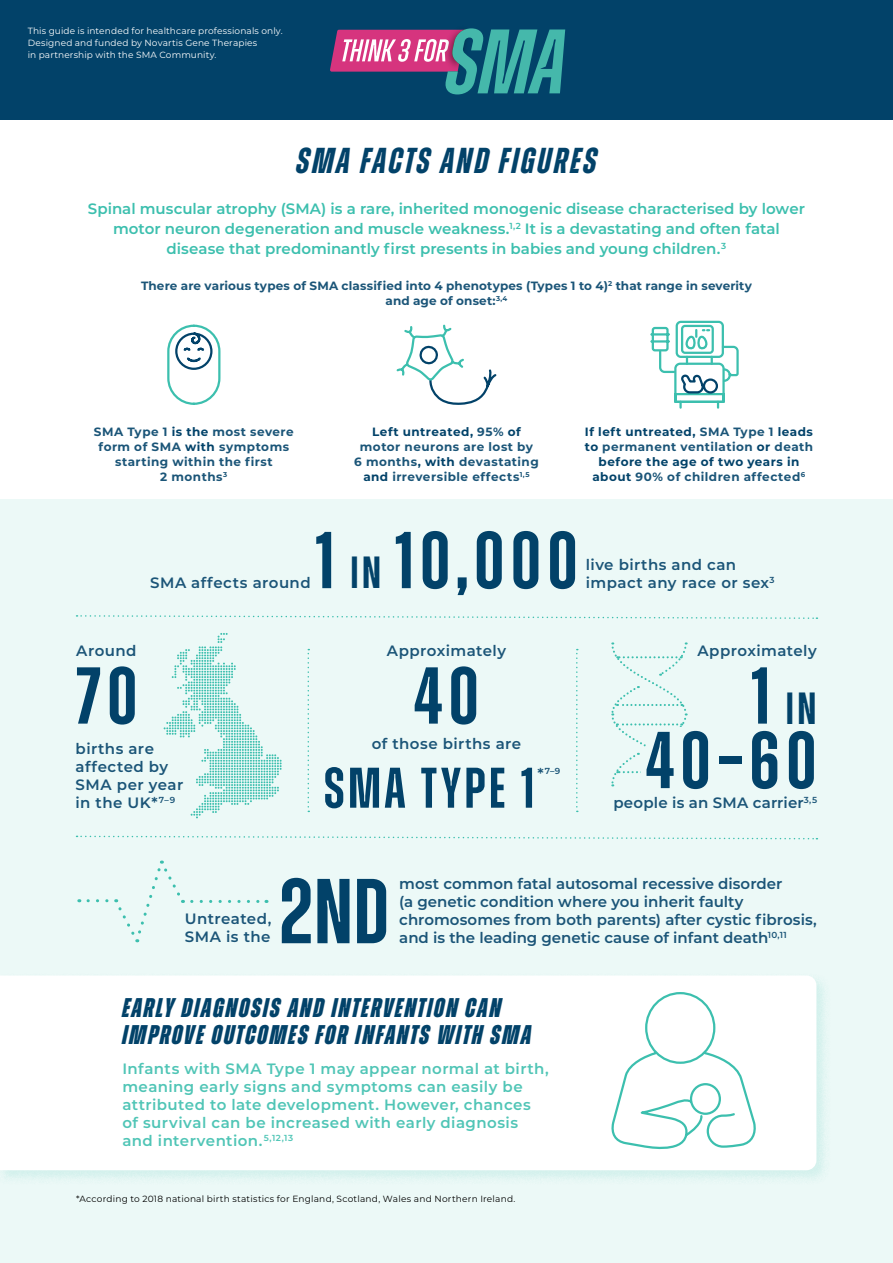
<style>
.page{position:relative;width:893px;height:1263px;background:#fff}
.page>*{position:absolute;margin:0;border:0;box-sizing:border-box;transform-origin:0 0}
.t1{font:600 91.95px "Zuume";color:#024269}
.t2{font:600 80.4px "Zuume";letter-spacing:.08em;color:#024269}
.t3{font:600 57.15px "Zuume";letter-spacing:.06em;color:#024269}
.t4{font:600 45px "Zuume";color:#024269}
.t5{font:italic 700 36px "Zuume Cut";letter-spacing:.075em;color:#024269}
.t6{font:italic 800 27px/27px "Zuume Cut";letter-spacing:.075em;color:#024269}
.t7{font:600 15px/18px "Montserrat";letter-spacing:.015em;color:#1b5578}
.t8{font:600 15px/19.5px "Montserrat";color:#3cbfae;text-align:center}
.t9{font:600 15px/18px "Montserrat";letter-spacing:.03em;color:#50c5b6}
.t10{font:600 15px "Montserrat";letter-spacing:.035em;color:#1b5578}
.t11{font:700 12px/15px "Montserrat";letter-spacing:.035em;color:#1b5578;text-align:center}
.t12{font:700 12px/15px "Montserrat";letter-spacing:.04em;color:#024269;text-align:center}
.t13{font:700 12px/15px "Montserrat";letter-spacing:.01em;color:#1b5578;text-align:center}
.t14{font:9px/12px "Montserrat";letter-spacing:.015em;color:#fff}
.t15{font:9px "Montserrat";letter-spacing:.025em;color:#000}
.t16{font:600 8.7px "Montserrat";color:#1b5578}
.s1{color:#024269}
.s2{color:#1b5578}
.s3{font-size:45px}
.s4{font-size:15px}
.s5{font-size:80.4px}
</style>
<div class="page">
<div style="left:0;top:500px;width:893px;height:763px;background:#ecf9f7"></div>
<div style="left:0;top:0;width:893px;height:120px;background:#024269"></div>
<div style="left:0;top:973px;width:830px;height:211px;background:#e1f5f2"></div>
<div style="left:0;top:974px;width:818px;height:198px;background:#fff"></div>
<svg style="left:167px;top:324px;width:54px;height:81px"></svg>
<svg style="left:396px;top:324px;width:101px;height:81px"></svg>
<svg style="left:650px;top:320px;width:89px;height:89px"></svg>
<svg style="left:611px;top:642px;width:77px;height:145px"></svg>
<svg style="left:77px;top:615px;width:740px;height:4px"></svg>
<svg style="left:164px;top:633px;width:118px;height:185px"></svg>
<svg style="left:308px;top:649px;width:1px;height:163px"></svg>
<svg style="left:576px;top:649px;width:2px;height:163px"></svg>
<svg style="left:77px;top:835px;width:740px;height:5px"></svg>
<svg style="left:88px;top:860px;width:97px;height:82px"></svg>
<svg style="left:192px;top:900px;width:75px;height:3px"></svg>
<svg style="left:611px;top:991px;width:145px;height:163px;background:#f0faf8"></svg>
<svg style="left:330px;top:28px;width:235px;height:66px"></svg>
<p class="t14" style="left:28px;top:24px;width:256px">This guide is intended for healthcare professionals only.<br>Designed and funded by Novartis Gene Therapies<br>in partnership with the SMA Community.</p>
<p class="t5" style="left:296px;top:142px;width:301px">SMA FACTS AND FIGURES</p>
<p class="t8" style="left:88px;top:199px;width:718px">Spinal muscular atrophy (SMA) is a rare, inherited monogenic disease characterised by lower motor neuron degeneration and muscle weakness.<sup>1,2</sup> It is a devastating and often fatal disease that predominantly first presents in babies and young children.<sup>3</sup></p>
<p class="t13" style="left:141px;top:278px;width:612px">There are various types of SMA classified into 4 phenotypes (Types 1 to 4)<sup>2</sup> that range in severity and age of onset:<sup>3,4</sup></p>
<p class="t11" style="left:94px;top:423px;width:201px">SMA Type 1 <span class="s1">is the</span> most severe form of SMA <span class="s1">with</span> symptoms starting within the first<br>2 months<sup>3</sup></p>
<p class="t11" style="left:354px;top:423px;width:186px"><span class="s1">Left untreated,</span> 95% <span class="s1">of </span>motor neurons are lost by<br>6 months<span class="s1">, with</span> devastating <span class="s1">and</span> irreversible effects<sup>1,5</sup></p>
<p class="t12" style="left:585px;top:423px;width:230px">If left untreated, <span class="s2">SMA Type 1</span> leads to <span class="s2">permanent ventilation</span> or <span class="s2">death </span>before the age of two years in about <span class="s2">90% of children affected</span><sup>6</sup></p>
<p class="t2" style="left:315px;top:518px;width:264px">1 <span class="s3">IN</span> 10,000</p>
<p class="t10" style="left:150px;top:572px;width:162px">SMA affects around</p>
<p class="t7" style="left:586px;top:555px;width:190px">live births and can impact any race or sex<sup>3</sup></p>
<p class="t7" style="left:76px;top:641px;width:62px">Around</p>
<p class="t2" style="left:76px;top:654px;width:63px">70</p>
<p class="t7" style="left:76px;top:738px;width:109px">births are affected by<br>SMA per year in the UK*<sup>7–9</sup></p>
<p class="t7" style="left:387px;top:641px;width:121px">Approximately</p>
<p class="t2" style="left:414px;top:654px;width:66px">40</p>
<p class="t7" style="left:372px;top:734px;width:151px">of those births are</p>
<p class="t3" style="left:324px;top:758px;width:212px">SMA TYPE 1</p>
<p class="t16" style="left:537px;top:765px;width:24px"><span class="s4">*</span>7–9</p>
<p class="t7" style="left:697px;top:641px;width:121px">Approximately</p>
<p class="t4" style="left:751px;top:685px;width:67px"><span class="s5">1</span> IN</p>
<p class="t2" style="left:646px;top:718px;width:172px">40–60</p>
<p class="t7" style="left:613px;top:793px;width:205px">people is an SMA carrier<sup>3,5</sup></p>
<p class="t7" style="left:185px;top:909px;width:88px">Untreated,<br>SMA is the</p>
<p class="t1" style="left:279px;top:863px;width:111px">2ND</p>
<p class="t7" style="left:399px;top:874px;width:419px">most common fatal autosomal recessive disorder<br>(a genetic condition where you inherit faulty chromosomes from both parents) after cystic fibrosis, and is the leading genetic cause of infant death<sup>10,11</sup></p>
<p class="t6" style="left:122px;top:994px;width:410px">EARLY DIAGNOSIS AND INTERVENTION CAN<br>IMPROVE OUTCOMES FOR INFANTS WITH SMA</p>
<p class="t9" style="left:122px;top:1059px;width:428px">Infants with SMA Type 1 may appear normal at birth, meaning early signs and symptoms can easily be attributed to late development. However, chances of survival can be increased with early diagnosis and intervention.<sup>5,12,13</sup></p>
<p class="t15" style="left:76px;top:1192px;width:441px">*According to 2018 national birth statistics for England, Scotland, Wales and Northern Ireland.</p>
</div>
